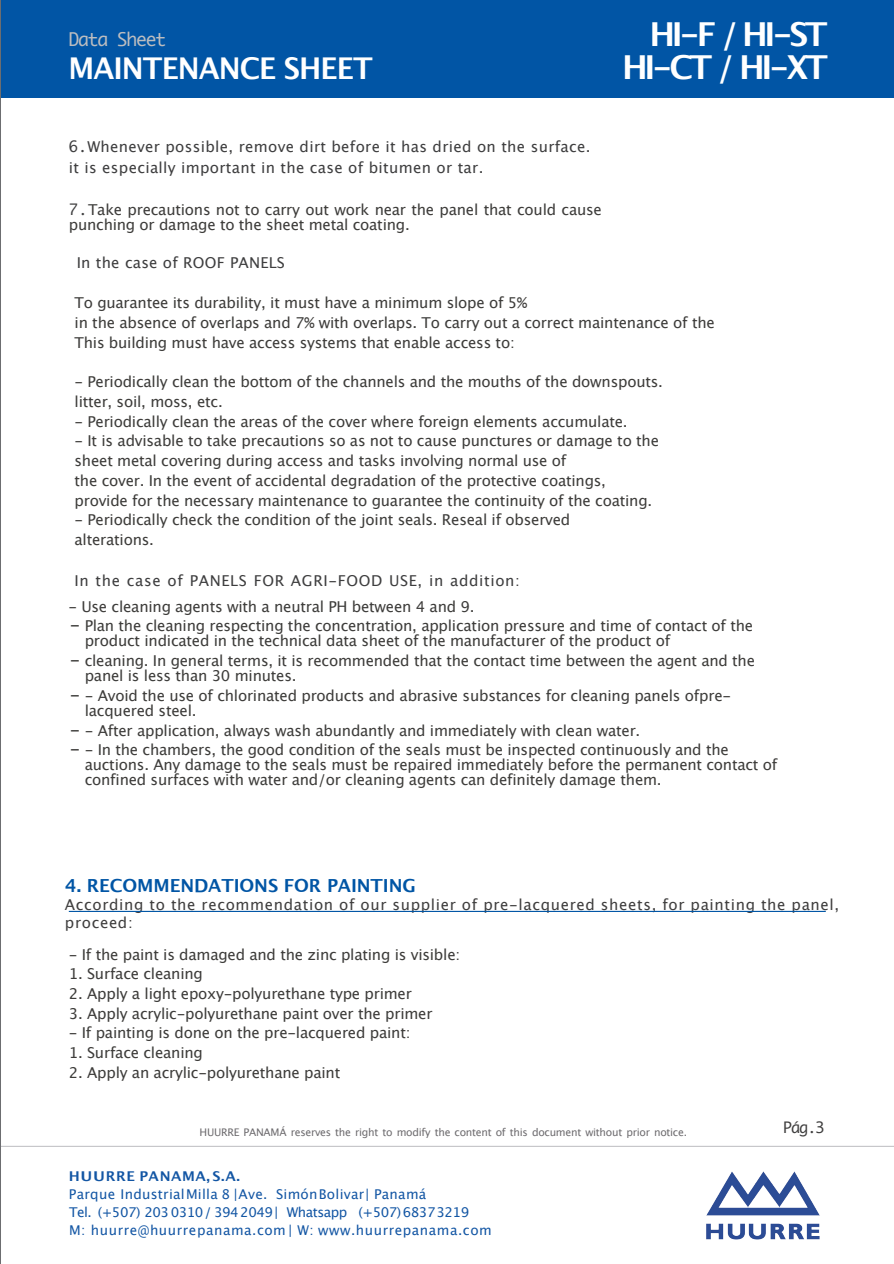
<style>
.page{position:relative;width:894px;height:1264px;background:#fff}
.page>*{position:absolute;margin:0;border:0;box-sizing:border-box;transform-origin:0 0}
.t1{font:700 33px/33px "Lucida Grande";letter-spacing:-.105em;color:#fff;text-align:right}
.t2{font:700 30px "Lucida Grande";letter-spacing:-.035em;color:#fff;scale:.95 1}
.t3{font:700 18px "Lucida Grande";letter-spacing:-.005em;color:#0155a5}
.t4{font:18px "Monaco";letter-spacing:-.065em;color:#bcbdc0}
.t5{font:15px/15px "Lucida Grande";letter-spacing:-.015em;color:#3d3c3a}
.t6{font:15px/21px "Lucida Grande";letter-spacing:.02em;color:#3e3e3f}
.t7{font:15px/18px "Lucida Grande";letter-spacing:.04em;color:#3f3e3e}
.t8{font:15px "Lucida Grande";letter-spacing:.04em;color:#3e3e3f}
.t9{font:15px "Monaco";color:#3f3e3e}
.t10{font:13.5px/18.3px "Lucida Grande";letter-spacing:.02em;color:#1356a4}
.t11{font:700 13.5px "Lucida Grande";letter-spacing:.04em;color:#1356a4;scale:1.05 1}
.t12{font:10.5px "Lucida Grande";letter-spacing:-.025em;color:#6e6c6f}
.s1{font-family:"Monaco"}
.s2{font-family:"Monaco";color:#3e3e3f}
.s3{font-size:18px}
</style>
<div class="page">
<svg style="left:1px;top:1145px;width:892px;height:2px"></svg>
<div style="left:0;top:0;width:893px;height:97px;background:#0155a5"></div>
<hr style="left:69px;top:910px;width:756px;height:1px;background:#0155a5">
<hr style="left:0;top:0;width:1px;height:1263px;background:#6c6d70">
<img style="left:706px;top:1171px;width:114px;height:69px">
<p class="t4" style="left:68px;top:28px;width:99px">Data Sheet</p>
<h2 class="t2" style="left:68px;top:56px;width:322px">MAINTENANCE SHEET</h2>
<h1 class="t1" style="left:622px;top:20px;width:207px">HI-F / HI-ST<br>HI-CT / HI-XT</h1>
<p class="t6" style="left:69px;top:137px;width:523px"><span class="s1">6.</span>Whenever possible, remove dirt before it has dried on the surface. it is especially important in the case of bitumen or tar.</p>
<p class="t5" style="left:69px;top:203px;width:534px"><span class="s2">7.</span>Take precautions not to carry out work near the panel that could cause punching or damage to the sheet metal coating.</p>
<p class="t6" style="left:77px;top:253px;width:210px">In the case of ROOF PANELS</p>
<p class="t5" style="left:75px;top:294px;width:641px;line-height:19.6px">To guarantee its durability, it must have a minimum slope of 5%<br>in the absence of overlaps and 7% with overlaps. To carry out a correct maintenance of the<br>This building must have access systems that enable access to:</p>
<p class="t5" style="left:75px;top:373px;width:590px;line-height:19.6px">- Periodically clean the bottom of the channels and the mouths of the downspouts. litter, soil, moss, etc.</p>
<p class="t5" style="left:75px;top:415px;width:554px">- Periodically clean the areas of the cover where foreign elements accumulate.</p>
<p class="t5" style="left:75px;top:432px;width:586px;line-height:19.8px">- It is advisable to take precautions so as not to cause punctures or damage to the sheet metal covering during access and tasks involving normal use of<br>the cover. In the event of accidental degradation of the protective coatings, provide for the necessary maintenance to guarantee the continuity of the coating.</p>
<p class="t5" style="left:75px;top:511px;width:497px;line-height:19.8px">- Periodically check the condition of the joint seals. Reseal if observed alterations.</p>
<p class="t8" style="left:75px;top:573px;width:447px">In the case of PANELS FOR AGRI-FOOD USE, in addition:</p>
<p class="t5" style="left:68px;top:599px;width:407px">- Use cleaning agents with a neutral PH between 4 and 9.</p>
<p class="t5" style="left:85px;top:619px;width:670px;text-indent:-15px"><span class="s3">-</span> Plan the cleaning respecting the concentration, application pressure and time of contact of the product indicated in the technical data sheet of the manufacturer of the product of</p>
<p class="t5" style="left:85px;top:654px;width:671px;text-indent:-15px"><span class="s3">-</span> cleaning. In general terms, it is recommended that the contact time between the agent and the panel is less than 30 minutes.</p>
<p class="t5" style="left:85px;top:689px;width:648px;text-indent:-15px"><span class="s3">-</span> - Avoid the use of chlorinated products and abrasive substances for cleaning panels ofpre&shy;lacquered steel.</p>
<p class="t5" style="left:70px;top:723px;width:572px"><span class="s3">-</span> - After application, always wash abundantly and immediately with clean water.</p>
<p class="t5" style="left:85px;top:743px;width:694px;text-indent:-15px"><span class="s3">-</span> - In the chambers, the good condition of the seals must be inspected continuously and the auctions. Any damage to the seals must be repaired immediately before the permanent contact of confined surfaces with water and/or cleaning agents can definitely damage them.</p>
<p class="t3" style="left:65px;top:877px;width:352px">4. RECOMMENDATIONS FOR PAINTING</p>
<p class="t7" style="left:65px;top:896px;width:775px">According to the recommendation of our supplier of pre-lacquered sheets, for painting the panel, proceed:</p>
<p class="t5" style="left:69px;top:947px;width:393px">- If the paint is damaged and the zinc plating is visible:</p>
<p class="t5" style="left:69px;top:967px;width:136px">1. Surface cleaning</p>
<p class="t5" style="left:69px;top:986px;width:344px">2. Apply a light epoxy-polyurethane type primer</p>
<p class="t5" style="left:69px;top:1006px;width:365px">3. Apply acrylic-polyurethane paint over the primer</p>
<p class="t5" style="left:69px;top:1026px;width:343px">- If painting is done on the pre-lacquered paint:</p>
<p class="t5" style="left:69px;top:1046px;width:136px">1. Surface cleaning</p>
<p class="t5" style="left:69px;top:1065px;width:273px">2. Apply an acrylic-polyurethane paint</p>
<p class="t12" style="left:199px;top:1127px;width:489px">HUURRE PANAMÁ reserves the right to modify the content of this document without prior notice.</p>
<p class="t11" style="left:69px;top:1169px;width:164px">HUURRE PANAMA, S.A.</p>
<p class="t10" style="left:69px;top:1185px;width:424px">Parque IndustrialMilla 8 |Ave. SimónBolivar| Panamá<br>Tel. (+507) 203 0310/ 3942049| Whatsapp (+507)68373219<br>M: huurre@huurrepanama.com| W: www.huurrepanama.com</p>
<p class="t9" style="left:783px;top:1117px;width:43px">Pág.3</p>
</div>
